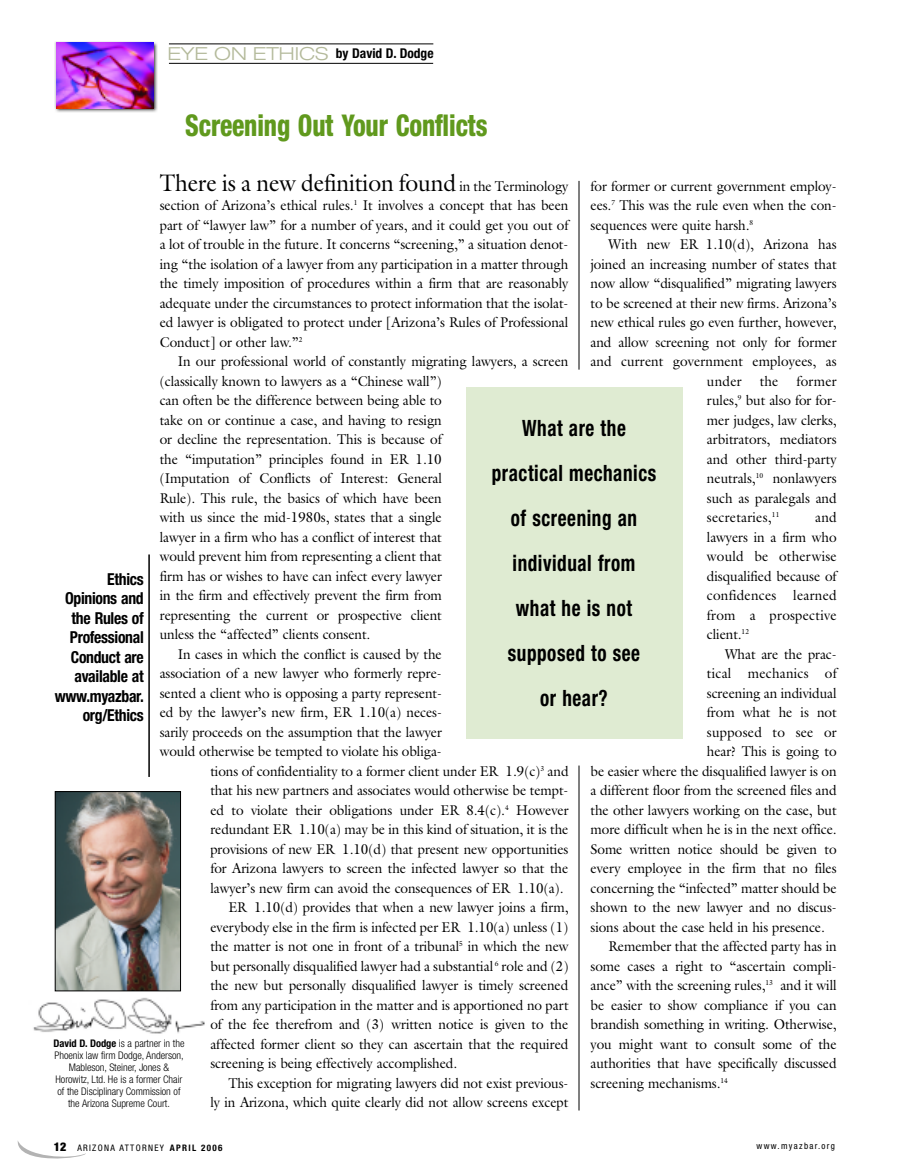
<style>
.page{position:relative;width:905px;height:1175px;background:#fff}
.page>*{position:absolute;margin:0;border:0;box-sizing:border-box;transform-origin:0 0}
.t1{font:800 condensed 30px "Helvetica Neue";letter-spacing:-.005em;color:#60991d;scale:.85 1}
.t2{font:24px "Galliard";letter-spacing:-.005em;color:#000;scale:.95 1}
.t3{font:700 condensed 22.5px/45px "Helvetica Neue";letter-spacing:.03em;color:#000;text-align:center;scale:.85 1}
.t4{font:700 condensed 16.5px/19.5px "Helvetica Neue";letter-spacing:-.02em;color:#000;text-align:right;scale:.95 1}
.t5{font:14.25px/19.5px "Galliard";letter-spacing:-.005em;color:#000;text-align:justify;scale:.95 1}
.t6{font:14.25px "Galliard";letter-spacing:.015em;color:#000;scale:.95 1}
.t7{font:700 condensed 13.5px "Helvetica Neue";color:#000}
.t8{font:300 condensed 10.5px/12px "Helvetica Neue";letter-spacing:-.005em;color:#000;text-align:center}
.t9{font:condensed 9px "Helvetica Neue";letter-spacing:.145em;color:#000}
.s1{font-weight:300;font-stretch:expanded;font-size:18px;color:#b4ba9b}
.s2{font-size:14.25px}
.s3{font-weight:700}
.s4{font-weight:900;font-size:12px}
</style>
<div class="page">
<hr style="left:578px;top:765px;width:1px;height:345px;background:#000">
<hr style="left:578px;top:181px;width:1px;height:188px;background:#000">
<hr style="left:169px;top:63px;width:264px;height:1px;background:#000">
<hr style="left:169px;top:44px;width:264px;height:1px;background:#000">
<img style="left:55px;top:41px;width:103px;height:71px">
<img style="left:56px;top:43px;width:98px;height:65px">
<img style="left:57px;top:793px;width:122px;height:196px">
<div style="left:55px;top:791px;width:126px;height:200px;border:1px solid #000"></div>
<svg style="left:17px;top:1141px;width:69px;height:18px"></svg>
<img style="left:33px;top:997px;width:172px;height:37px">
<hr style="left:148px;top:554px;width:2px;height:223px;background:#000">
<div style="left:466px;top:387px;width:217px;height:351px;background:#dfebd2"></div>
<p class="t7" style="left:167px;top:49px;width:268px"><span class="s1">EYE ON ETHICS</span> by David D. Dodge</p>
<h1 class="t1" style="left:185px;top:115px;width:357px">Screening Out Your Conflicts</h1>
<h2 class="t2" style="left:160px;top:168px;width:432px">There is a new definition found <span class="s2">in the Terminology</span></h2>
<p class="t5" style="left:160px;top:195px;width:432px">section of Arizona’s ethical rules.<sup>1</sup> It involves a concept that has been part of “lawyer law” for a number of years, and it could get you out of a lot of trouble in the future. It concerns “screening,” a situation denot&shy;ing “the isolation of a lawyer from any participation in a matter through the timely imposition of procedures within a firm that are reasonably adequate under the circumstances to protect information that the isolat&shy;ed lawyer is obligated to protect under [Arizona’s Rules of Professional Conduct] or other law.”<sup>2</sup></p>
<p class="t5" style="left:178px;top:351px;width:412px">In our professional world of constantly migrating lawyers, a screen</p>
<p class="t5" style="left:160px;top:371px;width:298px">(classically known to lawyers as a “Chinese wall”)</p>
<p class="t5" style="left:160px;top:390px;width:298px">can often be the difference between being able to</p>
<p class="t5" style="left:160px;top:410px;width:298px">take on or continue a case, and having to resign</p>
<p class="t5" style="left:160px;top:429px;width:298px">or decline the representation. This is because of</p>
<p class="t5" style="left:160px;top:449px;width:298px">the “imputation” principles found in ER 1.10</p>
<p class="t5" style="left:160px;top:468px;width:298px">(Imputation of Conflicts of Interest: General</p>
<p class="t5" style="left:160px;top:488px;width:298px">Rule). This rule, the basics of which have been</p>
<p class="t5" style="left:160px;top:507px;width:298px">with us since the mid-1980s, states that a single</p>
<p class="t5" style="left:160px;top:527px;width:298px">lawyer in a firm who has a conflict of interest that</p>
<p class="t5" style="left:160px;top:546px;width:298px">would prevent him from representing a client that</p>
<p class="t5" style="left:160px;top:566px;width:298px">firm has or wishes to have can infect every lawyer</p>
<p class="t5" style="left:160px;top:585px;width:298px">in the firm and effectively prevent the firm from</p>
<p class="t5" style="left:160px;top:605px;width:298px">representing the current or prospective client</p>
<p class="t5" style="left:160px;top:624px;width:223px">unless the “affected” clients consent.</p>
<p class="t5" style="left:178px;top:644px;width:279px">In cases in which the conflict is caused by the</p>
<p class="t5" style="left:160px;top:663px;width:298px">association of a new lawyer who formerly repre-</p>
<p class="t5" style="left:160px;top:683px;width:298px">sented a client who is opposing a party represent-</p>
<p class="t5" style="left:160px;top:702px;width:298px">ed by the lawyer’s new firm, ER 1.10(a) neces-</p>
<p class="t5" style="left:160px;top:722px;width:298px">sarily proceeds on the assumption that the lawyer</p>
<p class="t5" style="left:160px;top:741px;width:298px">would otherwise be tempted to violate his obliga-</p>
<p class="t5" style="left:210px;top:761px;width:378px">tions of confidentiality to a former client under ER 1.9(c)<sup>3</sup> and</p>
<p class="t5" style="left:210px;top:780px;width:378px">that his new partners and associates would otherwise be tempt-</p>
<p class="t5" style="left:210px;top:800px;width:378px">ed to violate their obligations under ER 8.4(c).<sup>4</sup> However</p>
<p class="t5" style="left:210px;top:819px;width:378px">redundant ER 1.10(a) may be in this kind of situation, it is the</p>
<p class="t5" style="left:210px;top:839px;width:378px">provisions of new ER 1.10(d) that present new opportunities</p>
<p class="t5" style="left:210px;top:858px;width:378px">for Arizona lawyers to screen the infected lawyer so that the</p>
<p class="t5" style="left:210px;top:878px;width:373px">lawyer’s new firm can avoid the consequences of ER 1.10(a).</p>
<p class="t5" style="left:228px;top:897px;width:359px">ER 1.10(d) provides that when a new lawyer joins a firm,</p>
<p class="t5" style="left:210px;top:917px;width:378px">everybody else in the firm is infected per ER 1.10(a) unless (1)</p>
<p class="t5" style="left:210px;top:936px;width:378px">the matter is not one in front of a tribunal<sup>5</sup> in which the new</p>
<p class="t5" style="left:210px;top:956px;width:378px">but personally disqualified lawyer had a substantial <sup>6</sup> role and (2)</p>
<p class="t5" style="left:210px;top:975px;width:378px">the new but personally disqualified lawyer is timely screened</p>
<p class="t5" style="left:210px;top:995px;width:378px">from any participation in the matter and is apportioned no part</p>
<p class="t5" style="left:210px;top:1014px;width:378px">of the fee therefrom and (3) written notice is given to the</p>
<p class="t5" style="left:210px;top:1034px;width:378px">affected former client so they can ascertain that the required</p>
<p class="t5" style="left:210px;top:1053px;width:261px">screening is being effectively accomplished.</p>
<p class="t5" style="left:228px;top:1073px;width:359px">This exception for migrating lawyers did not exist previous-</p>
<p class="t5" style="left:210px;top:1092px;width:378px">ly in Arizona, which quite clearly did not allow screens except</p>
<p class="t5" style="left:590px;top:176px;width:260px">for former or current government employ&shy;ees.<sup>7</sup> This was the rule even when the con&shy;sequences were quite harsh.<sup>8</sup></p>
<p class="t5" style="left:608px;top:234px;width:241px">With new ER 1.10(d), Arizona has</p>
<p class="t5" style="left:590px;top:254px;width:260px">joined an increasing number of states that</p>
<p class="t5" style="left:590px;top:273px;width:260px">now allow “disqualified” migrating lawyers</p>
<p class="t5" style="left:590px;top:293px;width:260px">to be screened at their new firms. Arizona’s</p>
<p class="t5" style="left:590px;top:312px;width:260px">new ethical rules go even further, however,</p>
<p class="t5" style="left:590px;top:332px;width:260px">and allow screening not only for former</p>
<p class="t5" style="left:590px;top:351px;width:260px">and current government employees, as</p>
<p class="t5" style="left:707px;top:371px;width:38px">under</p>
<p class="t5" style="left:759px;top:371px;width:21px">the</p>
<p class="t5" style="left:707px;top:371px;width:138px;text-indent:89px">former rules,<sup>9</sup> but also for for&shy;mer judges, law clerks, arbitrators, mediators and other third-party neutrals,<sup>10</sup> nonlawyers such as paralegals and secretaries,<sup>11</sup></p>
<h3 class="t3" style="left:492px;top:407px;width:195px">What are the practical mechanics of screening an individual from what he is not supposed to see<br>or hear?</h3>
<p class="t5" style="left:707px;top:507px;width:138px;text-indent:108px">and lawyers in a firm who would be otherwise disqualified because of confidences learned from a prospective client.<sup>12</sup></p>
<p class="t5" style="left:725px;top:644px;width:119px">What are the prac-</p>
<p class="t6" style="left:707px;top:665px;width:138px">tical mechanics of</p>
<p class="t5" style="left:707px;top:683px;width:138px">screening an individual</p>
<p class="t5" style="left:707px;top:702px;width:138px">from what he is not</p>
<p class="t6" style="left:707px;top:723px;width:138px">supposed to see or</p>
<p class="t5" style="left:707px;top:741px;width:138px">hear? This is going to</p>
<p class="t5" style="left:590px;top:761px;width:260px">be easier where the disqualified lawyer is on</p>
<p class="t5" style="left:590px;top:780px;width:260px">a different floor from the screened files and</p>
<p class="t5" style="left:590px;top:800px;width:260px">the other lawyers working on the case, but</p>
<p class="t5" style="left:590px;top:819px;width:261px">more difficult when he is in the next office.</p>
<p class="t5" style="left:590px;top:839px;width:260px">Some written notice should be given to</p>
<p class="t5" style="left:590px;top:858px;width:260px">every employee in the firm that no files</p>
<p class="t5" style="left:590px;top:878px;width:260px">concerning the “infected” matter should be</p>
<p class="t5" style="left:590px;top:897px;width:260px">shown to the new lawyer and no discus-</p>
<p class="t5" style="left:590px;top:917px;width:248px">sions about the case held in his presence.</p>
<p class="t5" style="left:608px;top:936px;width:241px">Remember that the affected party has in</p>
<p class="t5" style="left:590px;top:956px;width:261px">some cases a right to “ascertain compli-</p>
<p class="t5" style="left:590px;top:975px;width:260px">ance” with the screening rules,<sup>13</sup> and it will</p>
<p class="t5" style="left:590px;top:995px;width:260px">be easier to show compliance if you can</p>
<p class="t5" style="left:590px;top:1014px;width:260px">brandish something in writing. Otherwise,</p>
<p class="t5" style="left:590px;top:1034px;width:260px">you might want to consult some of the</p>
<p class="t5" style="left:590px;top:1053px;width:260px">authorities that have specifically discussed</p>
<p class="t5" style="left:590px;top:1073px;width:146px">screening mechanisms.<sup>14</sup></p>
<p class="t4" style="left:55px;top:570px;width:95px">Ethics<br>Opinions and the Rules of<br>Professional<br>Conduct are available at www.myazbar. org/Ethics</p>
<p class="t8" style="left:53px;top:1037px;width:132px"><span class="s3">David D. Dodge</span> is a partner in the<br>Phoenix law firm Dodge, Anderson,<br>Mableson, Steiner, Jones &amp;<br>Horowitz, Ltd. He is a former Chair of the Disciplinary Commission of the Arizona Supreme Court.</p>
<p class="t9" style="left:54px;top:1144px;width:170px"><span class="s4">12</span> ARIZONA ATTORNEY <span class="s3">APRIL 2006</span></p>
<p class="t9" style="left:756px;top:1142px;width:80px">www.myazbar.org</p>
</div>
